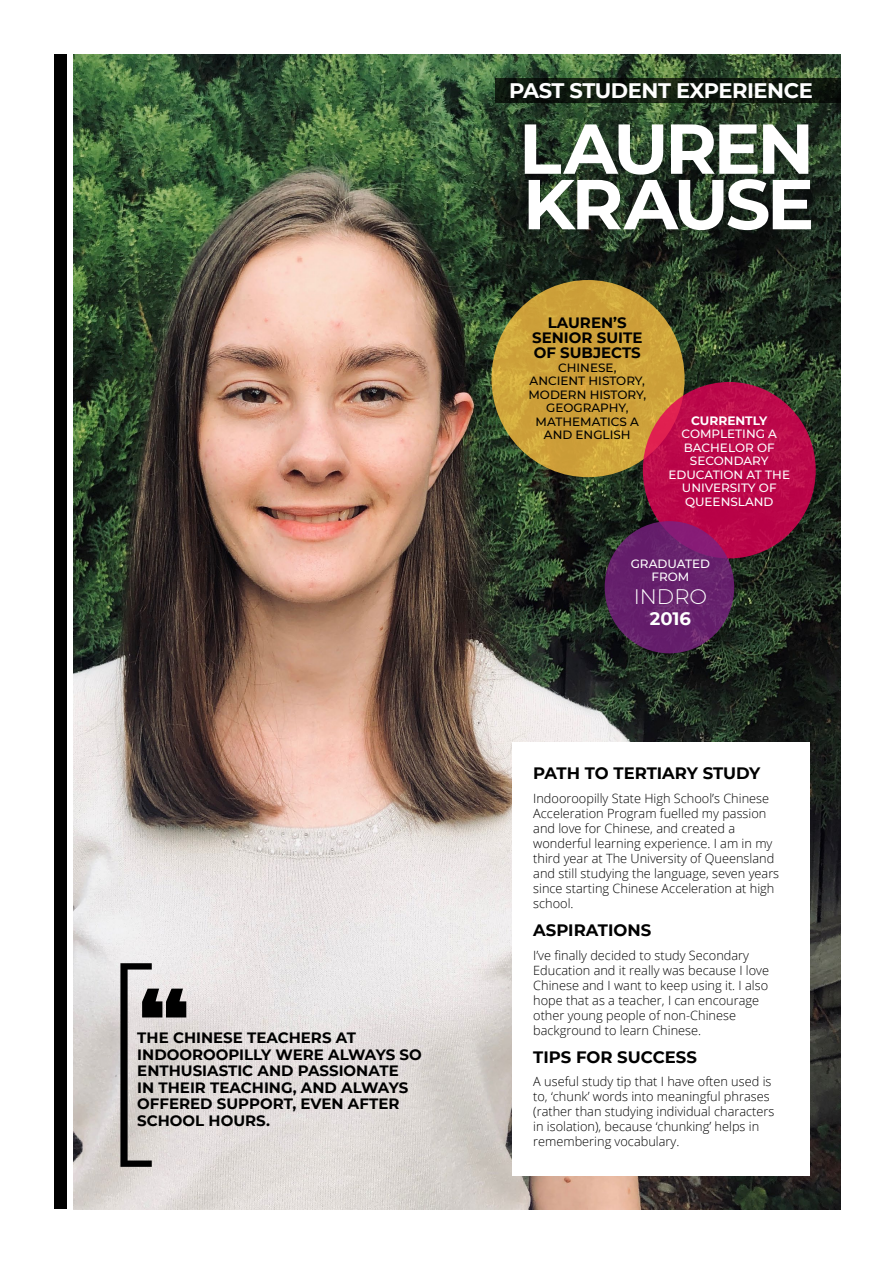
<style>
.page{position:relative;width:893px;height:1263px;background:#fff}
.page>*{position:absolute;margin:0;border:0;box-sizing:border-box;transform-origin:0 0}
.t1{font:200 217.5px "Montserrat";color:#000}
.t2{font:111px "Anton";color:#000}
.t3{font:700 70.5px/55.5px "Montserrat";letter-spacing:-.05em;color:#fff}
.t4{font:700 21px "Montserrat";letter-spacing:-.02em;color:#fff}
.t5{font:300 21px "Montserrat";color:#fff}
.t6{font:700 18px "Montserrat";color:#fff}
.t7{font:700 16.5px "Montserrat";color:#000}
.t8{font:700 15px/16.5px "Montserrat";color:#000}
.t9{font:300 12.75px/15px "Open Sans";color:#000}
.t10{font:700 12.15px "Montserrat";color:#fff}
.t11{font:500 12px/13.5px "Montserrat";color:#fff;text-align:center}
.t12{font:500 12px/13.5px "Montserrat";color:#000;text-align:center}
</style>
<div class="page">
<img style="left:74px;top:54px;width:767px;height:1155px">
<div style="left:512px;top:742px;width:297px;height:434px;background:#fff"></div>
<svg style="left:491px;top:280px;width:194px;height:197px;background:#cea23a"></svg>
<svg style="left:643px;top:382px;width:173px;height:176px;background:#bd094a"></svg>
<div style="left:54px;top:54px;width:13px;height:1155px;background:#000"></div>
<svg style="left:495px;top:78px;width:346px;height:25px;background:#0f180e"></svg>
<svg style="left:605px;top:521px;width:129px;height:132px;background:#69216d"></svg>
<h1 class="t1" style="left:93px;top:901px;width:66px">[</h1>
<h2 class="t2" style="left:139px;top:981px;width:51px">‘‘</h2>
<p class="t8" style="left:137px;top:1029px;width:286px">THE CHINESE TEACHERS AT<br>INDOOROOPILLY WERE ALWAYS SO<br>ENTHUSIASTIC AND PASSIONATE<br>IN THEIR TEACHING, AND ALWAYS<br>OFFERED SUPPORT, EVEN AFTER<br>SCHOOL HOURS.</p>
<h3 class="t4" style="left:509px;top:75px;width:305px">PAST STUDENT EXPERIENCE</h3>
<h3 class="t3" style="left:519px;top:117px;width:297px">LAUREN<br>KRAUSE</h3>
<p class="t8" style="left:532px;top:315px;width:112px;line-height:15px;text-align:center">LAUREN’S<br>SENIOR SUITE<br>OF SUBJECTS</p>
<p class="t12" style="left:528px;top:360px;width:119px">CHINESE,<br>ANCIENT HISTORY,<br>MODERN HISTORY,<br>GEOGRAPHY,<br>MATHEMATICS A<br>AND ENGLISH</p>
<p class="t10" style="left:691px;top:412px;width:78px">CURRENTLY</p>
<p class="t11" style="left:668px;top:427px;width:123px">COMPLETING A<br>BACHELOR OF<br>SECONDARY<br>EDUCATION AT THE<br>UNIVERSITY OF<br>QUEENSLAND</p>
<p class="t11" style="left:631px;top:556px;width:81px">GRADUATED<br>FROM</p>
<h3 class="t5" style="left:634px;top:582px;width:75px">INDRO</h3>
<h3 class="t6" style="left:650px;top:605px;width:43px">2016</h3>
<p class="t7" style="left:533px;top:761px;width:229px">PATH TO TERTIARY STUDY</p>
<p class="t9" style="left:533px;top:790px;width:247px">Indooroopilly State High School’s Chinese Acceleration Program fuelled my passion and love for Chinese, and created a wonderful learning experience. I am in my third year at The University of Queensland and still studying the language, seven years since starting Chinese Acceleration at high school.</p>
<p class="t7" style="left:533px;top:918px;width:120px">ASPIRATIONS</p>
<p class="t9" style="left:533px;top:947px;width:237px">I’ve finally decided to study Secondary Education and it really was because I love Chinese and I want to keep using it. I also hope that as a teacher, I can encourage other young people of non-Chinese background to learn Chinese.</p>
<p class="t7" style="left:533px;top:1045px;width:165px">TIPS FOR SUCCESS</p>
<p class="t9" style="left:533px;top:1074px;width:243px">A useful study tip that I have often used is to, ‘chunk’ words into meaningful phrases (rather than studying individual characters in isolation), because ‘chunking’ helps in remembering vocabulary.</p>
</div>
